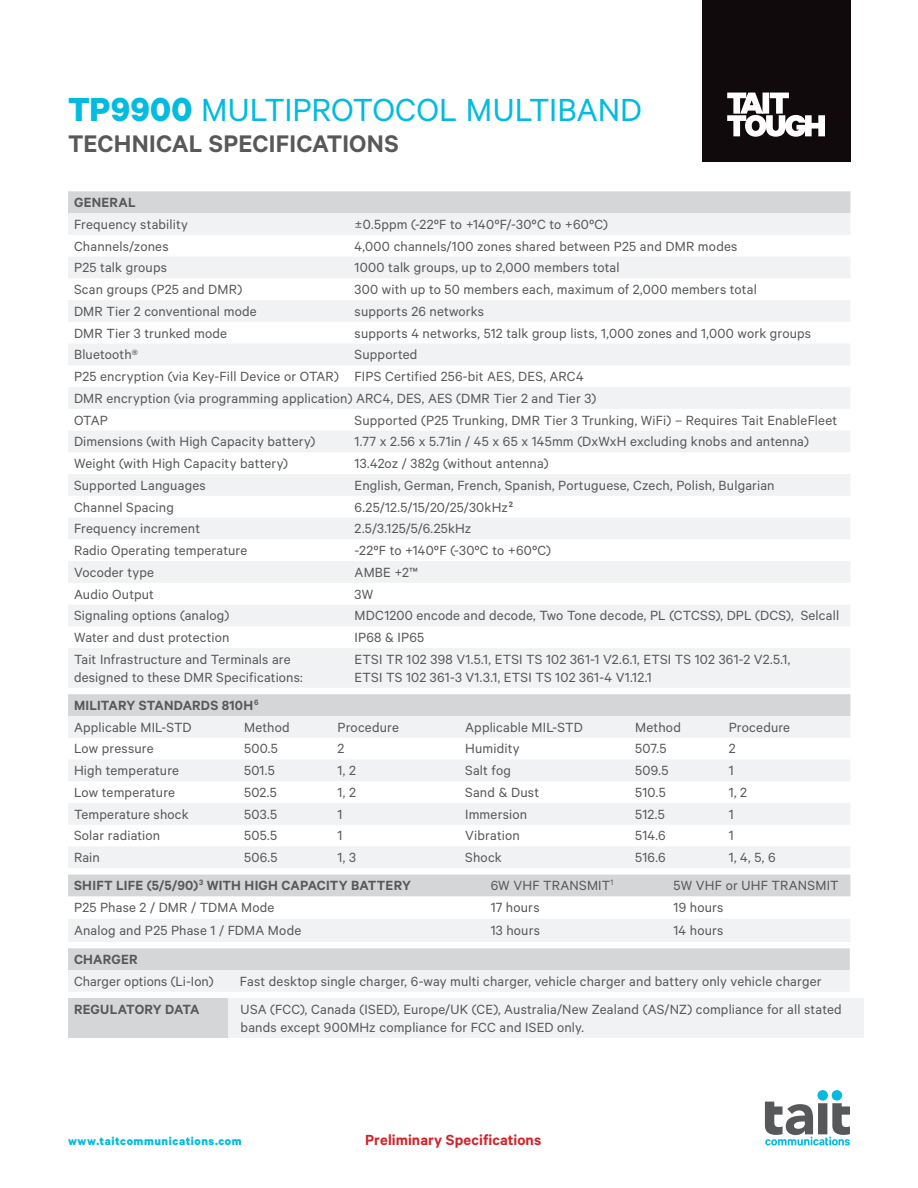
<style>
.page{position:relative;width:918px;height:1188px;background:#fff}
.page>*{position:absolute;margin:0;border:0;box-sizing:border-box;transform-origin:0 0}
.t1{font:36px "Calibre";color:#02bbdf}
.Heading_charcoal{font:600 27px "Calibre";letter-spacing:.01em;color:#57585a}
.Intro_heading_Regular_Black{font:600 16.5px "Calibre";letter-spacing:.005em;color:#d1232a}
.Table_body{font:15px/18px "Calibre";letter-spacing:.01em;color:#57585a}
.Table_body-2{font:600 15px "Calibre";letter-spacing:.01em;color:#57585a}
.Table_body-3{font:15px "Calibre";letter-spacing:.03em;color:#57585a}
.t2{font:700 12.75px "Calibre";letter-spacing:.045em;color:#02bbdf}
.s1{font-weight:700;font-size:37.5px}
</style>
<div class="page">
<div style="left:702px;top:0;width:149px;height:161px;background:#110a0c"></div>
<svg style="left:727px;top:93px;width:98px;height:44px"></svg>
<svg style="left:765px;top:1090px;width:85px;height:55px"></svg>
<div style="left:68px;top:191px;width:782px;height:22px;background:#d5d6d7"></div>
<svg style="left:68px;top:213px;width:782px;height:475px;fill:#f1f2f3"></svg>
<div style="left:68px;top:694px;width:782px;height:22px;background:#d5d6d7"></div>
<svg style="left:68px;top:716px;width:782px;height:152px;fill:#f1f2f3"></svg>
<svg style="left:68px;top:948px;width:782px;height:44px"></svg>
<div style="left:68px;top:875px;width:782px;height:21px;background:#d5d6d7"></div>
<div style="left:68px;top:919px;width:782px;height:23px;background:#f1f2f3"></div>
<div style="left:68px;top:998px;width:160px;height:40px;background:#d5d6d7"></div>
<div style="left:228px;top:998px;width:635px;height:40px;background:#f1f2f3"></div>
<h1 class="t1" style="left:68px;top:89px;width:575px"><span class="s1">TP9900</span> MULTIPROTOCOL MULTIBAND</h1>
<p class="Heading_charcoal" style="left:68px;top:127px;width:332px">TECHNICAL SPECIFICATIONS</p>
<p class="Table_body-2" style="left:74px;top:193px;width:63px">GENERAL</p>
<p class="Table_body" style="left:74px;top:215px;width:115px">Frequency stability</p>
<p class="Table_body" style="left:355px;top:215px;width:255px">±0.5ppm (-22ºF to +140ºF/-30ºC to +60ºC)</p>
<p class="Table_body" style="left:74px;top:236px;width:96px">Channels/zones</p>
<p class="Table_body" style="left:355px;top:236px;width:384px">4,000 channels/100 zones shared between P25 and DMR modes</p>
<p class="Table_body" style="left:74px;top:258px;width:95px">P25 talk groups</p>
<p class="Table_body" style="left:355px;top:258px;width:266px">1000 talk groups, up to 2,000 members total</p>
<p class="Table_body" style="left:74px;top:280px;width:170px">Scan groups (P25 and DMR)</p>
<p class="Table_body" style="left:355px;top:280px;width:404px">300 with up to 50 members each, maximum of 2,000 members total</p>
<p class="Table_body" style="left:74px;top:302px;width:184px">DMR Tier 2 conventional mode</p>
<p class="Table_body" style="left:355px;top:302px;width:131px">supports 26 networks</p>
<p class="Table_body" style="left:74px;top:323px;width:155px">DMR Tier 3 trunked mode</p>
<p class="Table_body" style="left:355px;top:323px;width:458px">supports 4 networks, 512 talk group lists, 1,000 zones and 1,000 work groups</p>
<p class="Table_body" style="left:74px;top:345px;width:65px">Bluetooth®</p>
<p class="Table_body" style="left:355px;top:345px;width:64px">Supported</p>
<p class="Table_body" style="left:74px;top:367px;width:267px">P25 encryption (via Key-Fill Device or OTAR)</p>
<p class="Table_body" style="left:355px;top:367px;width:231px">FIPS Certified 256-bit AES, DES, ARC4</p>
<p class="Table_body" style="left:74px;top:389px;width:524px">DMR encryption (via programming application) ARC4, DES, AES (DMR Tier 2 and Tier 3)</p>
<p class="Table_body" style="left:74px;top:410px;width:35px">OTAP</p>
<p class="Table_body" style="left:355px;top:410px;width:484px">Supported (P25 Trunking, DMR Tier 3 Trunking, WiFi) – Requires Tait EnableFleet</p>
<p class="Table_body" style="left:74px;top:432px;width:243px">Dimensions (with High Capacity battery)</p>
<p class="Table_body" style="left:355px;top:432px;width:456px">1.77 x 2.56 x 5.71in / 45 x 65 x 145mm (DxWxH excluding knobs and antenna)</p>
<p class="Table_body" style="left:74px;top:454px;width:215px">Weight (with High Capacity battery)</p>
<p class="Table_body" style="left:355px;top:454px;width:196px">13.42oz / 382g (without antenna)</p>
<p class="Table_body" style="left:74px;top:476px;width:133px">Supported Languages</p>
<p class="Table_body" style="left:355px;top:476px;width:422px">English, German, French, Spanish, Portuguese, Czech, Polish, Bulgarian</p>
<p class="Table_body" style="left:74px;top:497px;width:101px">Channel Spacing</p>
<p class="Table_body" style="left:355px;top:497px;width:160px">6.25/12.5/15/20/25/30kHz<sup>2</sup></p>
<p class="Table_body" style="left:74px;top:519px;width:128px">Frequency increment</p>
<p class="Table_body" style="left:355px;top:519px;width:118px">2.5/3.125/5/6.25kHz</p>
<p class="Table_body" style="left:74px;top:541px;width:175px">Radio Operating temperature</p>
<p class="Table_body-3" style="left:355px;top:542px;width:198px">-22ºF to +140ºF (-30ºC to +60ºC)</p>
<p class="Table_body" style="left:74px;top:563px;width:81px">Vocoder type</p>
<p class="Table_body" style="left:355px;top:563px;width:65px">AMBE +2™</p>
<p class="Table_body" style="left:74px;top:584px;width:82px">Audio Output</p>
<p class="Table_body" style="left:355px;top:584px;width:20px">3W</p>
<p class="Table_body" style="left:74px;top:606px;width:157px">Signaling options (analog)</p>
<p class="Table_body" style="left:355px;top:606px;width:486px">MDC1200 encode and decode, Two Tone decode, PL (CTCSS), DPL (DCS), Selcall</p>
<p class="Table_body" style="left:74px;top:628px;width:157px">Water and dust protection</p>
<p class="Table_body" style="left:355px;top:628px;width:71px">IP68 &amp; IP65</p>
<p class="Table_body" style="left:74px;top:650px;width:230px">Tait Infrastructure and Terminals are designed to these DMR Specifications:</p>
<p class="Table_body" style="left:355px;top:650px;width:437px">ETSI TR 102 398 V1.5.1, ETSI TS 102 361-1 V2.6.1, ETSI TS 102 361-2 V2.5.1,<br>ETSI TS 102 361-3 V1.3.1, ETSI TS 102 361-4 V1.12.1</p>
<p class="Table_body-2" style="left:74px;top:696px;width:186px">MILITARY STANDARDS 810H<sup>6</sup></p>
<p class="Table_body" style="left:74px;top:718px;width:119px">Applicable MIL-STD</p>
<p class="Table_body" style="left:244px;top:718px;width:47px">Method</p>
<p class="Table_body" style="left:338px;top:718px;width:63px">Procedure</p>
<p class="Table_body" style="left:465px;top:718px;width:119px">Applicable MIL-STD</p>
<p class="Table_body" style="left:635px;top:718px;width:47px">Method</p>
<p class="Table_body" style="left:729px;top:718px;width:63px">Procedure</p>
<p class="Table_body" style="left:74px;top:739px;width:81px">Low pressure</p>
<p class="Table_body" style="left:244px;top:739px;width:35px">500.5</p>
<p class="Table_body" style="left:338px;top:739px;width:8px">2</p>
<p class="Table_body" style="left:465px;top:739px;width:56px">Humidity</p>
<p class="Table_body" style="left:635px;top:739px;width:33px">507.5</p>
<p class="Table_body" style="left:729px;top:739px;width:8px">2</p>
<p class="Table_body" style="left:74px;top:761px;width:107px">High temperature</p>
<p class="Table_body" style="left:244px;top:761px;width:32px">501.5</p>
<p class="Table_body" style="left:338px;top:761px;width:20px">1, 2</p>
<p class="Table_body" style="left:465px;top:761px;width:47px">Salt fog</p>
<p class="Table_body" style="left:635px;top:761px;width:35px">509.5</p>
<p class="Table_body" style="left:729px;top:761px;width:6px">1</p>
<p class="Table_body" style="left:74px;top:783px;width:103px">Low temperature</p>
<p class="Table_body" style="left:244px;top:783px;width:34px">502.5</p>
<p class="Table_body" style="left:338px;top:783px;width:20px">1, 2</p>
<p class="Table_body" style="left:465px;top:783px;width:75px">Sand &amp; Dust</p>
<p class="Table_body" style="left:635px;top:783px;width:32px">510.5</p>
<p class="Table_body" style="left:729px;top:783px;width:20px">1, 2</p>
<p class="Table_body" style="left:74px;top:805px;width:116px">Temperature shock</p>
<p class="Table_body" style="left:244px;top:805px;width:34px">503.5</p>
<p class="Table_body" style="left:338px;top:805px;width:6px">1</p>
<p class="Table_body" style="left:465px;top:805px;width:63px">Immersion</p>
<p class="Table_body" style="left:635px;top:805px;width:31px">512.5</p>
<p class="Table_body" style="left:729px;top:805px;width:6px">1</p>
<p class="Table_body" style="left:74px;top:826px;width:88px">Solar radiation</p>
<p class="Table_body" style="left:244px;top:826px;width:35px">505.5</p>
<p class="Table_body" style="left:338px;top:826px;width:6px">1</p>
<p class="Table_body" style="left:465px;top:826px;width:56px">Vibration</p>
<p class="Table_body" style="left:635px;top:826px;width:32px">514.6</p>
<p class="Table_body" style="left:729px;top:826px;width:6px">1</p>
<p class="Table_body" style="left:74px;top:848px;width:27px">Rain</p>
<p class="Table_body" style="left:244px;top:848px;width:35px">506.5</p>
<p class="Table_body" style="left:338px;top:848px;width:20px">1, 3</p>
<p class="Table_body" style="left:465px;top:848px;width:38px">Shock</p>
<p class="Table_body" style="left:635px;top:848px;width:32px">516.6</p>
<p class="Table_body" style="left:729px;top:848px;width:48px">1, 4, 5, 6</p>
<p class="Table_body-2" style="left:74px;top:877px;width:338px">SHIFT LIFE (5/5/90)<sup>3</sup> WITH HIGH CAPACITY BATTERY</p>
<p class="Table_body" style="left:491px;top:876px;width:124px">6W VHF TRANSMIT<sup>1</sup></p>
<p class="Table_body" style="left:674px;top:876px;width:167px">5W VHF or UHF TRANSMIT</p>
<p class="Table_body" style="left:74px;top:898px;width:202px">P25 Phase 2 / DMR / TDMA Mode</p>
<p class="Table_body" style="left:491px;top:898px;width:50px">17 hours</p>
<p class="Table_body" style="left:674px;top:898px;width:51px">19 hours</p>
<p class="Table_body" style="left:74px;top:920px;width:229px">Analog and P25 Phase 1 / FDMA Mode</p>
<p class="Table_body" style="left:491px;top:920px;width:51px">13 hours</p>
<p class="Table_body" style="left:674px;top:920px;width:51px">14 hours</p>
<p class="Table_body-2" style="left:74px;top:951px;width:65px">CHARGER</p>
<p class="Table_body" style="left:74px;top:972px;width:141px">Charger options (Li-Ion)</p>
<p class="Table_body" style="left:240px;top:972px;width:583px">Fast desktop single charger, 6-way multi charger, vehicle charger and battery only vehicle charger</p>
<p class="Table_body-2" style="left:74px;top:1000px;width:127px">REGULATORY DATA</p>
<p class="Table_body" style="left:241px;top:1000px;width:603px">USA (FCC), Canada (ISED), Europe/UK (CE), Australia/New Zealand (AS/NZ) compliance for all stated bands except 900MHz compliance for FCC and ISED only.</p>
<p class="t2" style="left:68px;top:1134px;width:175px">www.taitcommunications.com</p>
<p class="Intro_heading_Regular_Black" style="left:365px;top:1131px;width:178px">Preliminary Specifications</p>
</div>
